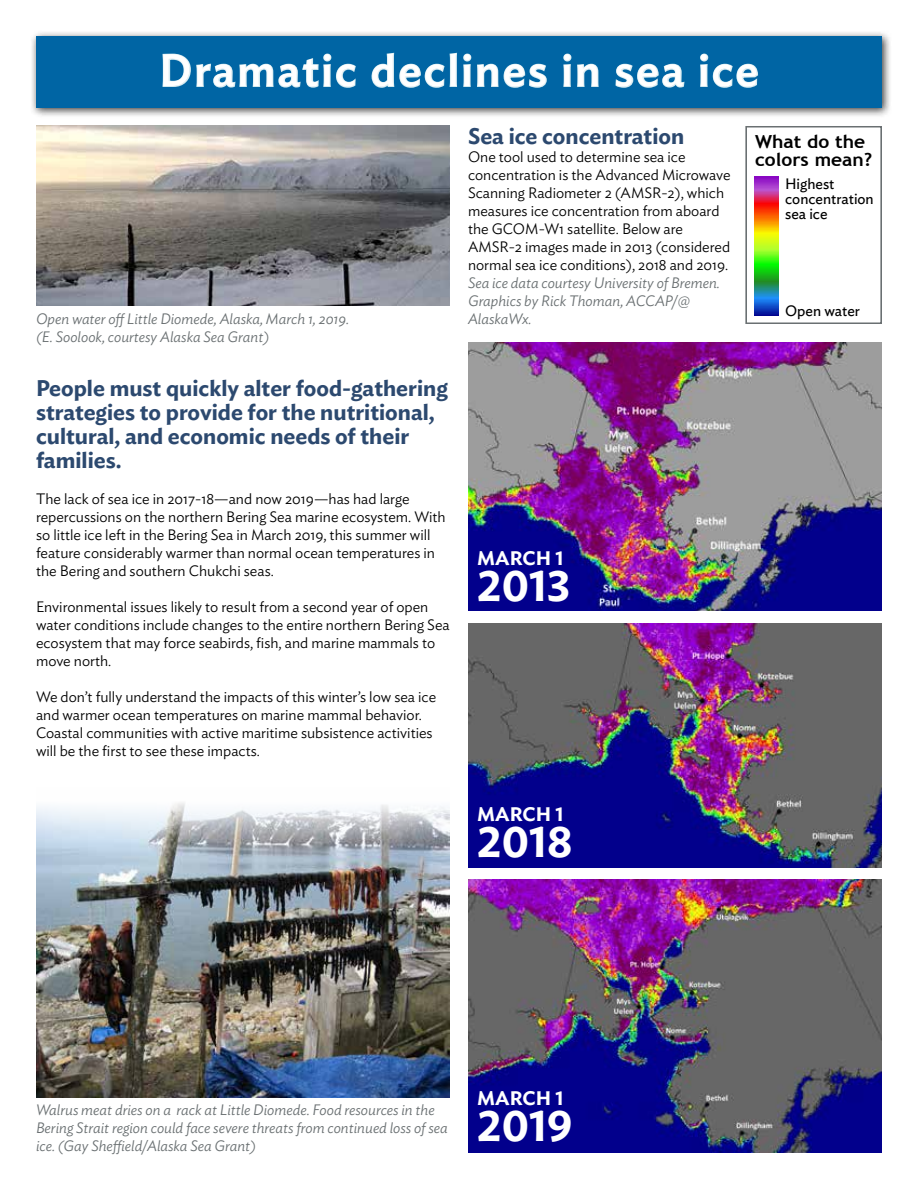
<style>
.page{position:relative;width:918px;height:1188px;background:#fff}
.page>*{position:absolute;margin:0;border:0;box-sizing:border-box;transform-origin:0 0}
.t1{font:500 45px "Ideal Sans";letter-spacing:.05em;color:#fff}
.t2{font:600 43.5px "Ideal Sans";color:#fff}
.t3{font:600 22.5px/24px "Ideal Sans";color:#2c496f}
.t4{font:600 19.5px "Ideal Sans";color:#fff}
.t5{font:700 18px/18px "Trebuchet MS";color:#000;scale:1.07 1}
.t6{font:300 15px/18px "Ideal Sans";color:#000}
.t7{font:italic 300 15px/18px "Ideal Sans";color:#6a7072}
.t8{font:15px/15px "Ideal Sans";color:#000}
</style>
<div class="page">
<img style="left:36px;top:126px;width:414px;height:180px">
<img style="left:468px;top:342px;width:414px;height:269px">
<img style="left:468px;top:623px;width:414px;height:244px">
<img style="left:468px;top:880px;width:414px;height:272px">
<div style="left:745px;top:126px;width:137px;height:198px;border:2px solid #6a7072"></div>
<svg style="left:754px;top:177px;width:25px;height:139px"></svg>
<img style="left:36px;top:803px;width:414px;height:295px">
<div style="left:30px;top:30px;width:863px;height:89px;background:#000;opacity:.75"></div>
<div style="left:36px;top:36px;width:846px;height:72px;background:#0065a4"></div>
<svg style="left:162px;top:53px;width:195px;height:142px"></svg>
<svg style="left:371px;top:52px;width:176px;height:36px"></svg>
<svg style="left:563px;top:53px;width:36px;height:34px"></svg>
<svg style="left:615px;top:63px;width:70px;height:56px"></svg>
<svg style="left:700px;top:53px;width:58px;height:35px"></svg>
<h1 class="t1" style="left:159px;top:36px;width:601px">Dramatic declines in sea ice</h1>
<p class="t7" style="left:36px;top:308px;width:315px">Open water off Little Diomede, Alaska, March 1, 2019. (E. Soolook, courtesy Alaska Sea Grant)</p>
<h3 class="t3" style="left:36px;top:374px;width:413px">People must quickly alter food-gathering strategies to provide for the nutritional, cultural, and economic needs of their families.</h3>
<p class="t6" style="left:36px;top:488px;width:411px">The lack of sea ice in 2017-18—and now 2019—has had large repercussions on the northern Bering Sea marine ecosystem. With so little ice left in the Bering Sea in March 2019, this summer will feature considerably warmer than normal ocean temperatures in the Bering and southern Chukchi seas.</p>
<p class="t6" style="left:36px;top:596px;width:415px">Environmental issues likely to result from a second year of open water conditions include changes to the entire northern Bering Sea ecosystem that may force seabirds, fish, and marine mammals to move north.</p>
<p class="t6" style="left:36px;top:686px;width:402px">We don’t fully understand the impacts of this winter’s low sea ice and warmer ocean temperatures on marine mammal behavior.<br>Coastal communities with active maritime subsistence activities will be the first to see these impacts.</p>
<h3 class="t3" style="left:468px;top:122px;width:218px">Sea ice concentration</h3>
<p class="t6" style="left:468px;top:146px;width:264px">One tool used to determine sea ice concentration is the Advanced Microwave Scanning Radiometer 2 (AMSR-2), which measures ice concentration from aboard the GCOM-W1 satellite. Below are AMSR-2 images made in 2013 (considered normal sea ice conditions), 2018 and 2019.</p>
<p class="t7" style="left:468px;top:272px;width:253px">Sea ice data courtesy University of Bremen.<br>Graphics by Rick Thoman, ACCAP/@<br>AlaskaWx.</p>
<h3 class="t4" style="left:477px;top:543px;width:88px">MARCH 1</h3>
<h2 class="t2" style="left:477px;top:552px;width:94px">2013</h2>
<h3 class="t4" style="left:477px;top:798px;width:88px">MARCH 1</h3>
<h2 class="t2" style="left:477px;top:807px;width:97px">2018</h2>
<p class="t5" style="left:755px;top:133px;width:111px">What do the colors mean?</p>
<p class="t8" style="left:785px;top:175px;width:90px">Highest concentration sea ice</p>
<p class="t8" style="left:785px;top:302px;width:76px">Open water</p>
<p class="t7" style="left:36px;top:1100px;width:413px">Walrus meat dries on a rack at Little Diomede. Food resources in the<br>Bering Strait region could face severe threats from continued loss of sea ice. (Gay Sheffield/Alaska Sea Grant)</p>
<h3 class="t4" style="left:477px;top:1083px;width:88px">MARCH 1</h3>
<h2 class="t2" style="left:477px;top:1092px;width:97px">2019</h2>
</div>
